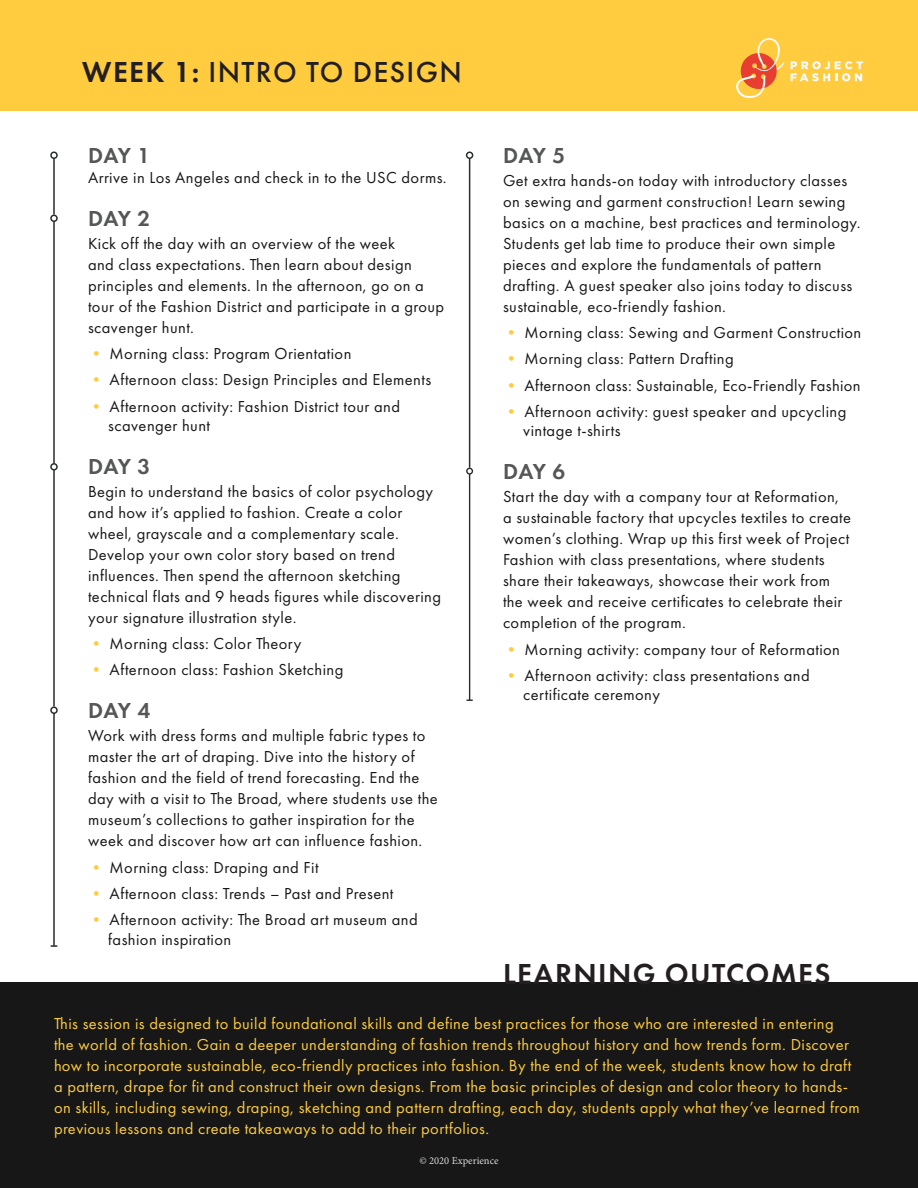
<style>
.page{position:relative;width:918px;height:1188px;background:#fff}
.page>*{position:absolute;margin:0;border:0;box-sizing:border-box;transform-origin:0 0}
.t1{font:500 30px "Futura PT";letter-spacing:.045em;color:#231f20}
.t2{font:600 30px "Futura PT";letter-spacing:.045em;color:#231f20}
.t3{font:600 22.5px "Futura PT";letter-spacing:-.01em;color:#555656}
.t4{font:16.5px/21px "Futura PT";letter-spacing:.025em;color:#171717}
.t5{font:16.5px/21px "Futura PT";letter-spacing:.025em;color:#fecc3e}
.t6{font:10.5px "Minion Pro";color:#d8d9d8}
.s1{font-weight:600}
.s2{color:#fecc3e}
</style>
<div class="page">
<div style="left:0;top:0;width:918px;height:110px;background:#fecc3e"></div>
<div style="left:0;top:983px;width:918px;height:205px;background:#171717"></div>
<hr style="left:53px;top:158px;width:2px;height:57px;background:#292c2f">
<div style="left:50px;top:151px;width:8px;height:8px;border:2px solid #292c2f;border-radius:50%"></div>
<hr style="left:469px;top:158px;width:1px;height:310px;background:#292c2f">
<div style="left:466px;top:151px;width:7px;height:8px;border:2px solid #292c2f;border-radius:50%"></div>
<hr style="left:53px;top:221px;width:2px;height:242px;background:#292c2f">
<div style="left:50px;top:215px;width:8px;height:7px;border:2px solid #292c2f;border-radius:50%"></div>
<hr style="left:53px;top:470px;width:2px;height:236px;background:#292c2f">
<div style="left:50px;top:463px;width:8px;height:8px;border:2px solid #292c2f;border-radius:50%"></div>
<hr style="left:53px;top:713px;width:2px;height:233px;background:#292c2f">
<div style="left:50px;top:706px;width:8px;height:8px;border:2px solid #292c2f;border-radius:50%"></div>
<svg style="left:51px;top:945px;width:6px;height:2px"></svg>
<hr style="left:469px;top:474px;width:1px;height:226px;background:#292c2f">
<div style="left:466px;top:468px;width:7px;height:7px;border:1px solid #292c2f;border-radius:50%"></div>
<svg style="left:736px;top:38px;width:48px;height:61px"></svg>
<svg style="left:791px;top:61px;width:72px;height:20px"></svg>
<p class="t1" style="left:82px;top:54px;width:381px"><span class="s1">WEEK 1:</span> INTRO TO DESIGN</p>
<p class="t3" style="left:88px;top:141px;width:64px">DAY 1</p>
<p class="t4" style="left:88px;top:167px;width:360px">Arrive in Los Angeles and check in to the USC dorms.</p>
<p class="t3" style="left:88px;top:204px;width:64px">DAY 2</p>
<p class="t4" style="left:88px;top:233px;width:358px">Kick off the day with an overview of the week<br>and class expectations. Then learn about design principles and elements. In the afternoon, go on a tour of the Fashion District and participate in a group scavenger hunt.</p>
<p class="t4" style="left:88px;top:343px;width:265px"><span class="s2">•</span> Morning class: Program Orientation</p>
<p class="t4" style="left:88px;top:369px;width:345px"><span class="s2">•</span> Afternoon class: Design Principles and Elements</p>
<p class="t4" style="left:108px;top:396px;width:293px;line-height:19.5px;text-indent:-20px"><span class="s2">•</span> Afternoon activity: Fashion District tour and scavenger hunt</p>
<p class="t3" style="left:88px;top:452px;width:64px">DAY 3</p>
<p class="t4" style="left:88px;top:481px;width:355px">Begin to understand the basics of color psychology and how it’s applied to fashion. Create a color wheel, grayscale and a complementary scale.<br>Develop your own color story based on trend influences. Then spend the afternoon sketching technical flats and 9 heads figures while discovering your signature illustration style.</p>
<p class="t4" style="left:88px;top:633px;width:215px"><span class="s2">•</span> Morning class: Color Theory</p>
<p class="t4" style="left:88px;top:659px;width:257px"><span class="s2">•</span> Afternoon class: Fashion Sketching</p>
<p class="t3" style="left:88px;top:697px;width:64px">DAY 4</p>
<p class="t4" style="left:88px;top:725px;width:351px">Work with dress forms and multiple fabric types to master the art of draping. Dive into the history of fashion and the field of trend forecasting. End the day with a visit to The Broad, where students use the museum’s collections to gather inspiration for the week and discover how art can influence fashion.</p>
<p class="t4" style="left:88px;top:857px;width:232px"><span class="s2">•</span> Morning class: Draping and Fit</p>
<p class="t4" style="left:88px;top:883px;width:307px"><span class="s2">•</span> Afternoon class: Trends – Past and Present</p>
<p class="t4" style="left:108px;top:910px;width:311px;line-height:19.5px;text-indent:-20px"><span class="s2">•</span> Afternoon activity: The Broad art museum and fashion inspiration</p>
<p class="t3" style="left:503px;top:141px;width:64px">DAY 5</p>
<p class="t4" style="left:503px;top:170px;width:359px">Get extra hands-on today with introductory classes on sewing and garment construction! Learn sewing basics on a machine, best practices and terminology.<br>Students get lab time to produce their own simple pieces and explore the fundamentals of pattern drafting. A guest speaker also joins today to discuss sustainable, eco-friendly fashion.</p>
<p class="t4" style="left:503px;top:322px;width:360px"><span class="s2">•</span> Morning class: Sewing and Garment Construction</p>
<p class="t4" style="left:503px;top:348px;width:232px"><span class="s2">•</span> Morning class: Pattern Drafting</p>
<p class="t4" style="left:503px;top:375px;width:359px"><span class="s2">•</span> Afternoon class: Sustainable, Eco-Friendly Fashion</p>
<p class="t4" style="left:523px;top:402px;width:325px;line-height:19.5px;text-indent:-20px"><span class="s2">•</span> Afternoon activity: guest speaker and upcycling vintage t-shirts</p>
<p class="t3" style="left:503px;top:458px;width:64px">DAY 6</p>
<p class="t4" style="left:503px;top:486px;width:350px">Start the day with a company tour at Reformation, a sustainable factory that upcycles textiles to create women’s clothing. Wrap up this first week of Project Fashion with class presentations, where students share their takeaways, showcase their work from the week and receive certificates to celebrate their completion of the program.</p>
<p class="t4" style="left:503px;top:638px;width:339px"><span class="s2">•</span> Morning activity: company tour of Reformation</p>
<p class="t4" style="left:523px;top:665px;width:288px;line-height:19.5px;text-indent:-20px"><span class="s2">•</span> Afternoon activity: class presentations and certificate ceremony</p>
<p class="t2" style="left:503px;top:955px;width:329px">LEARNING OUTCOMES</p>
<p class="t5" style="left:54px;top:1013px;width:807px">This session is designed to build foundational skills and define best practices for those who are interested in entering<br>the world of fashion. Gain a deeper understanding of fashion trends throughout history and how trends form. Discover how to incorporate sustainable, eco-friendly practices into fashion. By the end of the week, students know how to draft a pattern, drape for fit and construct their own designs. From the basic principles of design and color theory to hands&shy;on skills, including sewing, draping, sketching and pattern drafting, each day, students apply what they’ve learned from previous lessons and create takeaways to add to their portfolios.</p>
<p class="t6" style="left:419px;top:1154px;width:81px">© 2020 Experience</p>
</div>
